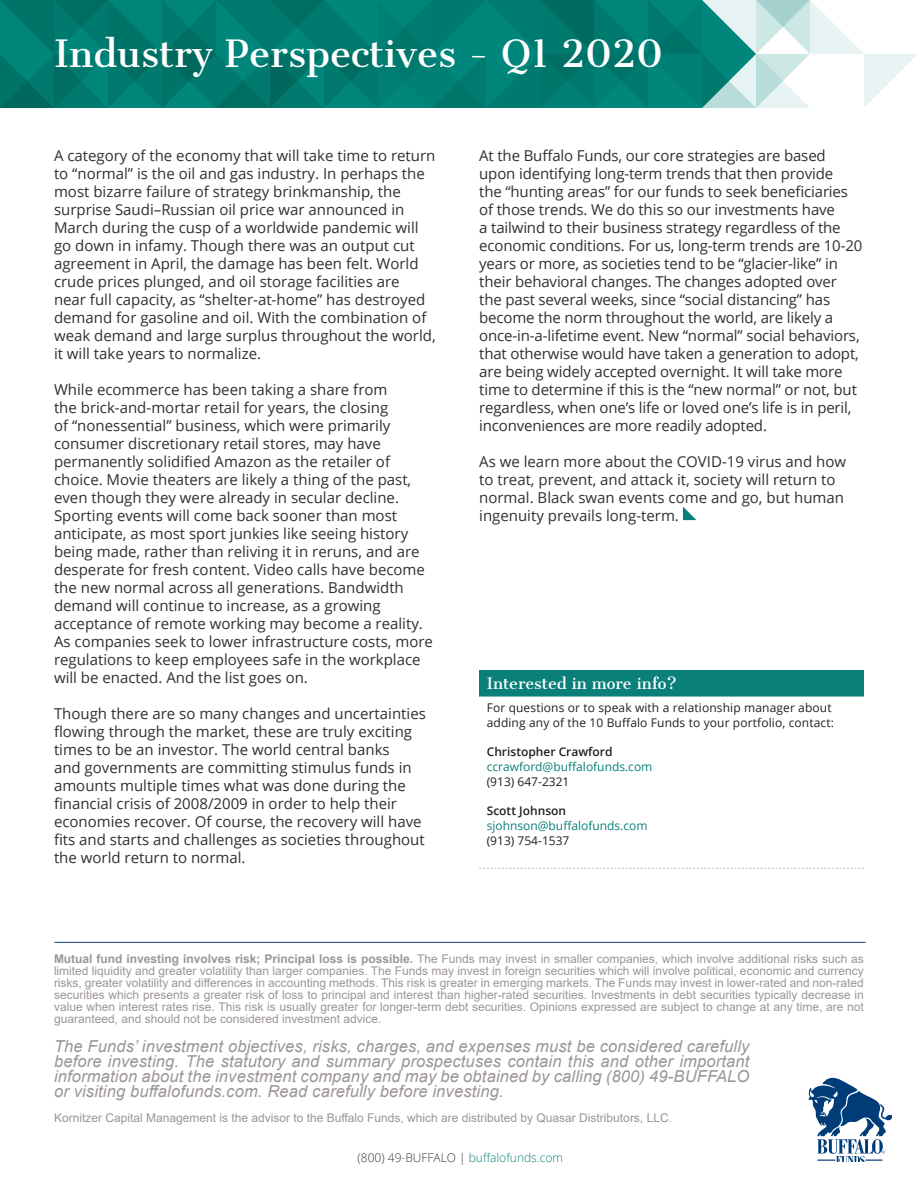
<style>
.page{position:relative;width:918px;height:1188px;background:#fff}
.page>*{position:absolute;margin:0;border:0;box-sizing:border-box;transform-origin:0 0}
.t1{font:36px "Cantata One";color:#fff}
.t2{font:italic 16.5px/15px "Arial";letter-spacing:.01em;color:#9c9694;text-align:justify}
.t3{font:15px/18px "Open Sans";color:#312f30}
.t4{font:15px "Cantata One";color:#fff}
.t5{font:12px/12px "Arial";color:#9c9694;text-align:justify}
.t6{font:12px/15px "Open Sans";letter-spacing:.01em;color:#231f20}
.t7{font:12px "Open Sans";color:#0a8079}
.t8{font:300 12px "Open Sans";color:#3c3835}
.t9{font:600 12px "Open Sans";color:#231f20}
.s1{font-weight:700}
.s2{color:#0a8079}
</style>
<div class="page">
<svg style="left:0;top:0;width:918px;height:108px;background:#2f948b"></svg>
<svg style="left:809px;top:1078px;width:83px;height:84px"></svg>
<svg style="left:683px;top:507px;width:13px;height:13px"></svg>
<hr style="left:54px;top:942px;width:812px;height:1px;background:#154075">
<div style="left:479px;top:670px;width:385px;height:27px;background:#0a8079"></div>
<svg style="left:479px;top:868px;width:385px;height:1px"></svg>
<h1 class="t1" style="left:54px;top:31px;width:611px">Industry Perspectives - Q1 2020</h1>
<p class="t3" style="left:54px;top:146px;width:383px">A category of the economy that will take time to return to “normal” is the oil and gas industry. In perhaps the most bizarre failure of strategy brinkmanship, the surprise Saudi–Russian oil price war announced in March during the cusp of a worldwide pandemic will go down in infamy. Though there was an output cut agreement in April, the damage has been felt. World crude prices plunged, and oil storage facilities are<br>near full capacity, as “shelter-at-home” has destroyed demand for gasoline and oil. With the combination of weak demand and large surplus throughout the world, it will take years to normalize.</p>
<p class="t3" style="left:54px;top:380px;width:381px">While ecommerce has been taking a share from<br>the brick-and-mortar retail for years, the closing<br>of “nonessential” business, which were primarily consumer discretionary retail stores, may have permanently solidified Amazon as the retailer of choice. Movie theaters are likely a thing of the past, even though they were already in secular decline.<br>Sporting events will come back sooner than most anticipate, as most sport junkies like seeing history being made, rather than reliving it in reruns, and are desperate for fresh content. Video calls have become the new normal across all generations. Bandwidth demand will continue to increase, as a growing acceptance of remote working may become a reality.<br>As companies seek to lower infrastructure costs, more regulations to keep employees safe in the workplace will be enacted. And the list goes on.</p>
<p class="t3" style="left:54px;top:704px;width:373px">Though there are so many changes and uncertainties flowing through the market, these are truly exciting times to be an investor. The world central banks<br>and governments are committing stimulus funds in amounts multiple times what was done during the financial crisis of 2008/2009 in order to help their economies recover. Of course, the recovery will have fits and starts and challenges as societies throughout the world return to normal.</p>
<p class="t3" style="left:479px;top:146px;width:385px">At the Buffalo Funds, our core strategies are based upon identifying long-term trends that then provide<br>the “hunting areas” for our funds to seek beneficiaries of those trends. We do this so our investments have<br>a tailwind to their business strategy regardless of the economic conditions. For us, long-term trends are 10-20 years or more, as societies tend to be “glacier-like” in their behavioral changes. The changes adopted over the past several weeks, since “social distancing” has become the norm throughout the world, are likely a once-in-a-lifetime event. New “normal” social behaviors, that otherwise would have taken a generation to adopt, are being widely accepted overnight. It will take more time to determine if this is the “new normal” or not, but regardless, when one’s life or loved one’s life is in peril, inconveniences are more readily adopted.</p>
<p class="t3" style="left:479px;top:452px;width:368px">As we learn more about the COVID-19 virus and how to treat, prevent, and attack it, society will return to normal. Black swan events come and go, but human ingenuity prevails long-term.</p>
<p class="t4" style="left:487px;top:674px;width:191px">Interested in more info?</p>
<p class="t6" style="left:487px;top:700px;width:349px">For questions or to speak with a relationship manager about adding any of the 10 Buffalo Funds to your portfolio, contact:</p>
<p class="t9" style="left:487px;top:743px;width:127px">Christopher Crawford</p>
<p class="t7" style="left:487px;top:759px;width:167px">ccrawford@buffalofunds.com</p>
<p class="t6" style="left:487px;top:774px;width:84px">(913) 647-2321</p>
<p class="t9" style="left:487px;top:803px;width:81px">Scott Johnson</p>
<p class="t7" style="left:487px;top:818px;width:162px">sjohnson@buffalofunds.com</p>
<p class="t6" style="left:487px;top:833px;width:84px">(913) 754-1537</p>
<p class="t5" style="left:54px;top:953px;width:811px"><span class="s1">Mutual fund investing involves risk; Principal loss is possible.</span> The Funds may invest in smaller companies, which involve additional risks such as limited liquidity and greater volatility than larger companies. The Funds may invest in foreign securities which will involve political, economic and currency risks, greater volatility and differences in accounting methods. This risk is greater in emerging markets. The Funds may invest in lower-rated and non-rated securities which presents a greater risk of loss to principal and interest than higher-rated securities. Investments in debt securities typically decrease in value when interest rates rise. This risk is usually greater for longer-term debt securities. Opinions expressed are subject to change at any time, are not guaranteed, and should not be considered investment advice.</p>
<p class="t2" style="left:54px;top:1039px;width:697px">The Funds’ investment objectives, risks, charges, and expenses must be considered carefully before investing. The statutory and summary prospectuses contain this and other important information about the investment company and may be obtained by calling (800) 49-BUFFALO or visiting buffalofunds.com. Read carefully before investing.</p>
<p class="t5" style="left:54px;top:1112px;width:620px">Kornitzer Capital Management is the advisor to the Buffalo Funds, which are distributed by Quasar Distributors, LLC.</p>
<p class="t8" style="left:358px;top:1149px;width:207px">(800) 49-BUFFALO | <span class="s2">buffalofunds.com</span></p>
</div>
